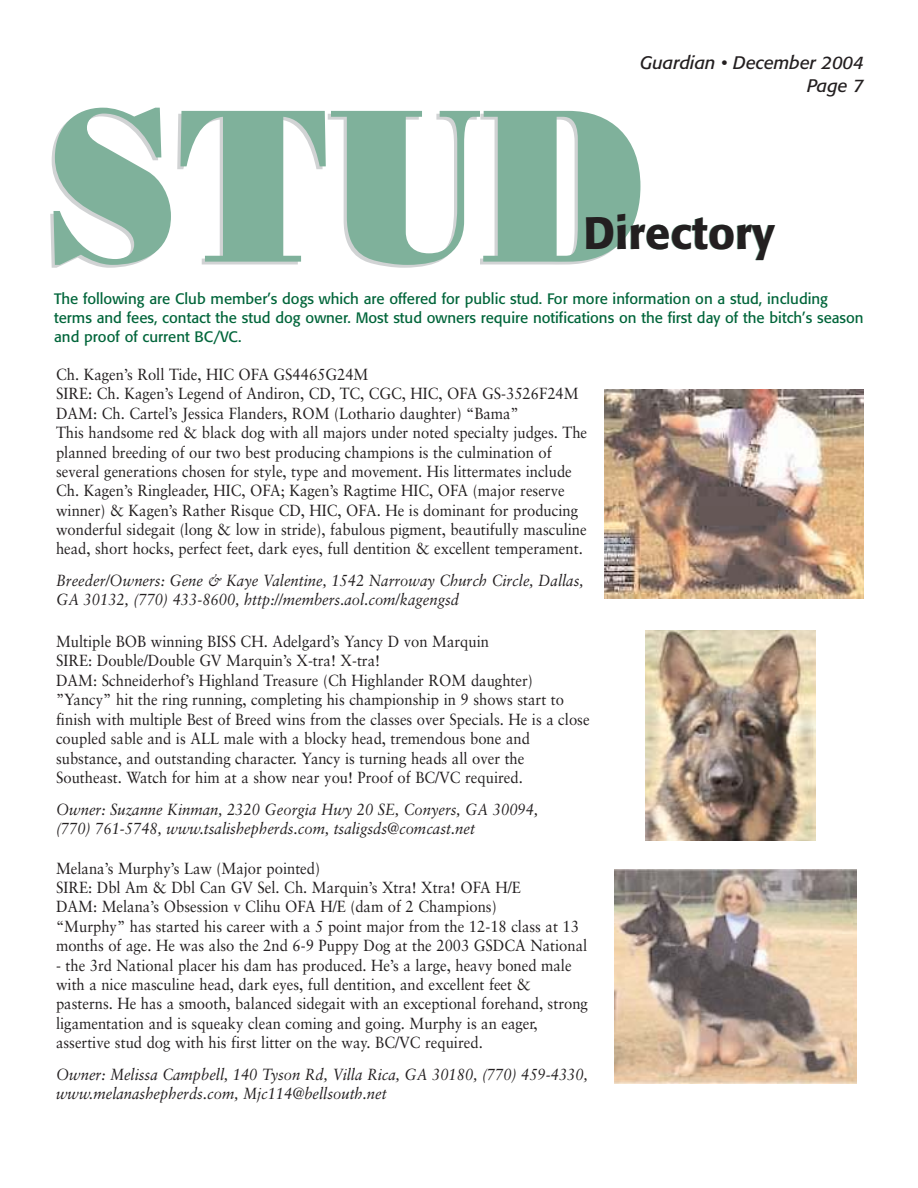
<style>
.page{position:relative;width:918px;height:1188px;background:#fff}
.page>*{position:absolute;margin:0;border:0;box-sizing:border-box;transform-origin:0 0}
.t1{font:217.5px "Bodoni Poster";color:#7fb19b;scale:.9 1}
.t2{font:500 45px "Formata";color:#231f20}
.t3{font:italic 18px/22.5px "Formata";color:#231f20;text-align:right}
.t4{font:16.2px/19.4px "Sabon";color:#231f20;scale:.92 1}
.t5{font:italic 16.2px/19.4px "Sabon";color:#231f20;scale:.92 1}
.t6{font:15px/18.9px "Formata";color:#00653a}
</style>
<div class="page">
<img style="left:605px;top:389px;width:259px;height:209px">
<img style="left:645px;top:630px;width:170px;height:211px">
<img style="left:615px;top:869px;width:241px;height:215px">
<p class="t3" style="left:640px;top:53px;width:225px">Guardian • December 2004<br>Page 7</p>
<h1 class="t1" style="left:47px;top:108px;width:666px">STUD</h1>
<h2 class="t2" style="left:583px;top:213px;width:193px">Directory</h2>
<p class="t6" style="left:54px;top:290px;width:811px">The following are Club member’s dogs which are offered for public stud. For more information on a stud, including terms and fees, contact the stud dog owner. Most stud owners require notifications on the first day of the bitch’s season and proof of current BC/VC.</p>
<p class="t4" style="left:56px;top:366px;width:579px">Ch. Kagen’s Roll Tide, HIC OFA GS4465G24M<br>SIRE: Ch. Kagen’s Legend of Andiron, CD, TC, CGC, HIC, OFA GS-3526F24M DAM: Ch. Cartel’s Jessica Flanders, ROM (Lothario daughter) “Bama”<br>This handsome red &amp; black dog with all majors under noted specialty judges. The planned breeding of our two best producing champions is the culmination of several generations chosen for style, type and movement. His littermates include Ch. Kagen’s Ringleader, HIC, OFA; Kagen’s Ragtime HIC, OFA (major reserve winner) &amp; Kagen’s Rather Risque CD, HIC, OFA. He is dominant for producing wonderful sidegait (long &amp; low in stride), fabulous pigment, beautifully masculine head, short hocks, perfect feet, dark eyes, full dentition &amp; excellent temperament.</p>
<p class="t5" style="left:56px;top:572px;width:575px">Breeder/Owners: Gene &amp; Kaye Valentine, 1542 Narroway Church Circle, Dallas,<br>GA 30132, (770) 433-8600, http://members.aol.com/kagengsd</p>
<p class="t4" style="left:56px;top:633px;width:581px">Multiple BOB winning BISS CH. Adelgard’s Yancy D von Marquin<br>SIRE: Double/Double GV Marquin’s X-tra! X-tra!<br>DAM: Schneiderhof’s Highland Treasure (Ch Highlander ROM daughter) ”Yancy” hit the ring running, completing his championship in 9 shows start to finish with multiple Best of Breed wins from the classes over Specials. He is a close coupled sable and is ALL male with a blocky head, tremendous bone and substance, and outstanding character. Yancy is turning heads all over the Southeast. Watch for him at a show near you! Proof of BC/VC required.</p>
<p class="t5" style="left:56px;top:801px;width:526px">Owner: Suzanne Kinman, 2320 Georgia Hwy 20 SE, Conyers, GA 30094, (770) 761-5748, www.tsalishepherds.com, tsaligsds@comcast.net</p>
<p class="t4" style="left:56px;top:860px;width:579px">Melana’s Murphy’s Law (Major pointed)<br>SIRE: Dbl Am &amp; Dbl Can GV Sel. Ch. Marquin’s Xtra! Xtra! OFA H/E<br>DAM: Melana’s Obsession v Clihu OFA H/E (dam of 2 Champions)<br>“Murphy” has started his career with a 5 point major from the 12-18 class at 13 months of age. He was also the 2nd 6-9 Puppy Dog at the 2003 GSDCA National</p>
<p class="t4" style="left:56px;top:957px;width:580px">- the 3rd National placer his dam has produced. He’s a large, heavy boned male with a nice masculine head, dark eyes, full dentition, and excellent feet &amp; pasterns. He has a smooth, balanced sidegait with an exceptional forehand, strong ligamentation and is squeaky clean coming and going. Murphy is an eager, assertive stud dog with his first litter on the way. BC/VC required.</p>
<p class="t5" style="left:56px;top:1066px;width:580px">Owner: Melissa Campbell, 140 Tyson Rd, Villa Rica, GA 30180, (770) 459-4330, www.melanashepherds.com, Mjc114@bellsouth.net</p>
</div>
